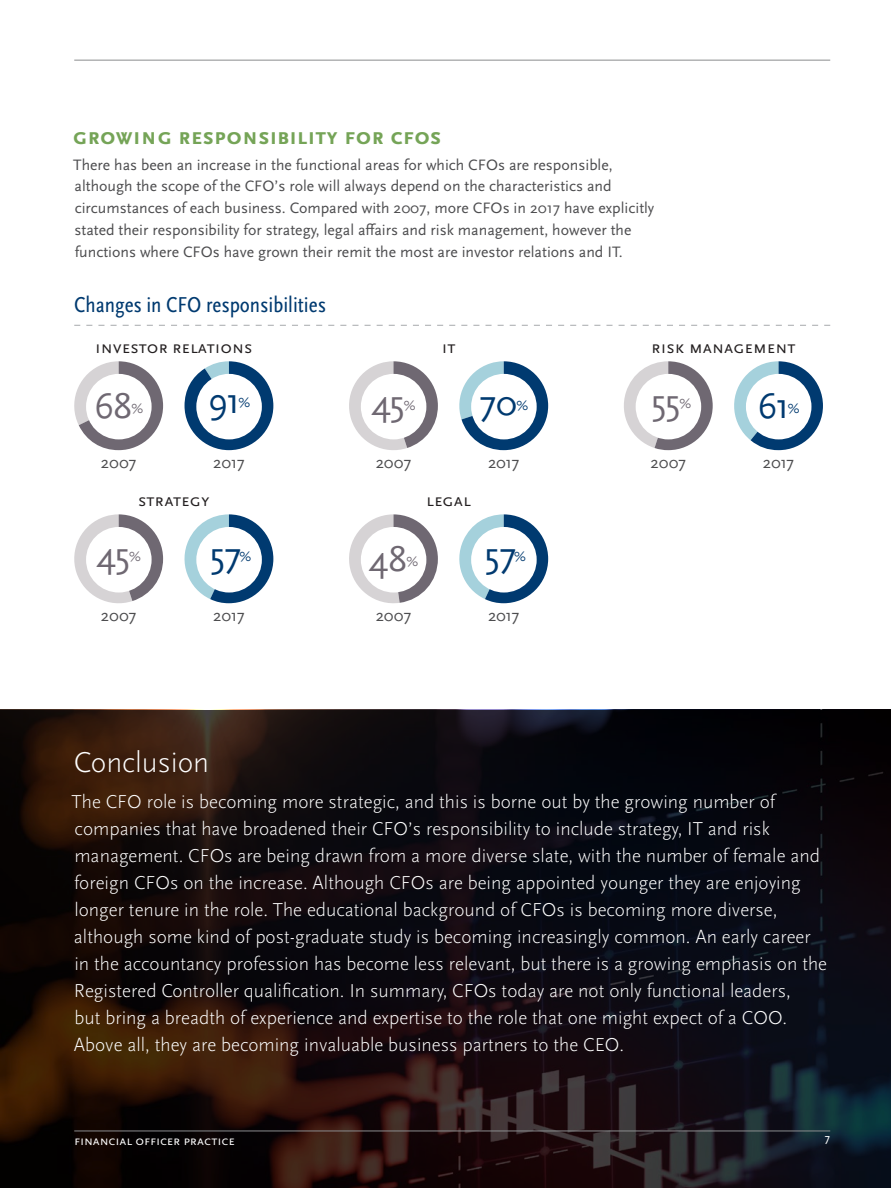
<style>
.page{position:relative;width:891px;height:1188px;background:#fff}
.page>*{position:absolute;margin:0;border:0;box-sizing:border-box;transform-origin:0 0}
.t1{font:37.2px "Scala Sans Pro";letter-spacing:-.01em;color:#6f6872}
.t2{font:37.2px "Scala Sans Pro";color:#003a70}
.Body_Header_2{font:300 30px "Scala Sans Pro";color:#fff}
.Body_Header_1{font:700 24px "Scala Sans Pro";letter-spacing:.01em;color:#75a457}
.Body_Header_2-2{font:condensed 22.5px "Scala Sans Pro";color:#003a70}
.Body_Text_-_No_Rag_1{font:300 19.5px/27px "Scala Sans Pro";color:#fff}
.Body_Header_2-3{font:18px "Scala Sans Pro";color:#231f20}
.t3{font:16.95px "Scala Sans Pro";letter-spacing:-.01em;color:#4d4d4f}
.Body_Text_-_No_Rag_1-2{font:15.75px/21.8px "Scala Sans Pro";color:#4d4d4f}
.t4{font:13.8px "Scala Sans Pro";color:#6f6872}
.t5{font:13.8px "Scala Sans Pro";color:#003a70}
.Page_Footer{font:13.5px "Scala Sans Pro";letter-spacing:-.01em;color:#fff}
.Page{font:12px "Scala Sans Pro";color:#fff}
</style>
<div class="page">
<svg style="left:0;top:710px;width:891px;height:478px;background:#150d0f"></svg>
<hr style="left:74px;top:1131px;width:756px;height:1px;background:#8a8c8e">
<hr style="left:74px;top:60px;width:756px;height:1px;background:#8a8c8e">
<svg style="left:74px;top:361px;width:89px;height:89px"></svg>
<div style="left:86px;top:374px;width:66px;height:65px;background:#fff;border-radius:50%"></div>
<svg style="left:185px;top:361px;width:88px;height:89px"></svg>
<div style="left:196px;top:374px;width:66px;height:65px;background:#fff;border-radius:50%"></div>
<svg style="left:349px;top:361px;width:89px;height:89px"></svg>
<div style="left:361px;top:374px;width:65px;height:65px;background:#fff;border-radius:50%"></div>
<svg style="left:459px;top:361px;width:89px;height:89px"></svg>
<div style="left:471px;top:374px;width:66px;height:65px;background:#fff;border-radius:50%"></div>
<svg style="left:624px;top:361px;width:89px;height:89px"></svg>
<div style="left:636px;top:374px;width:65px;height:65px;background:#fff;border-radius:50%"></div>
<svg style="left:734px;top:361px;width:89px;height:89px"></svg>
<div style="left:746px;top:374px;width:65px;height:65px;background:#fff;border-radius:50%"></div>
<svg style="left:74px;top:514px;width:89px;height:89px"></svg>
<div style="left:86px;top:527px;width:66px;height:66px;background:#fff;border-radius:50%"></div>
<svg style="left:185px;top:514px;width:88px;height:89px"></svg>
<div style="left:196px;top:527px;width:66px;height:66px;background:#fff;border-radius:50%"></div>
<svg style="left:349px;top:514px;width:89px;height:89px"></svg>
<div style="left:361px;top:527px;width:65px;height:66px;background:#fff;border-radius:50%"></div>
<svg style="left:459px;top:514px;width:89px;height:89px"></svg>
<div style="left:471px;top:527px;width:66px;height:66px;background:#fff;border-radius:50%"></div>
<svg style="left:74px;top:325px;width:756px;height:1px"></svg>
<p class="Body_Header_1" style="left:73px;top:122px;width:370px">Growi ng responsi bi lity for CFOs</p>
<p class="Body_Text_-_No_Rag_1-2" style="left:73px;top:154px;width:583px">There has been an increase in the functional areas for which CFOs are responsible, although the scope of the CFO’s role will always depend on the characteristics and circumstances of each business. Compared with 2007, more CFOs in 2017 have explicitly stated their responsibility for strategy, legal affairs and risk management, however the functions where CFOs have grown their remit the most are investor relations and IT.</p>
<p class="Body_Header_2-2" style="left:74px;top:292px;width:253px">Changes in CFO responsibilities</p>
<p class="Body_Header_2-3" style="left:95px;top:337px;width:159px">investor relations</p>
<p class="Body_Header_2-3" style="left:442px;top:337px;width:15px">it</p>
<p class="Body_Header_2-3" style="left:651px;top:337px;width:146px">risk management</p>
<p class="t1" style="left:94px;top:384px;width:40px">68</p>
<p class="t4" style="left:132px;top:400px;width:13px">%</p>
<p class="t2" style="left:208px;top:379px;width:35px">91</p>
<p class="t5" style="left:238px;top:395px;width:13px">%</p>
<p class="t1" style="left:371px;top:381px;width:35px">45</p>
<p class="t4" style="left:404px;top:397px;width:13px">%</p>
<p class="t2" style="left:479px;top:381px;width:39px">70</p>
<p class="t5" style="left:517px;top:397px;width:13px">%</p>
<p class="t1" style="left:651px;top:380px;width:31px">55</p>
<p class="t4" style="left:680px;top:396px;width:13px">%</p>
<p class="t2" style="left:758px;top:384px;width:34px">61</p>
<p class="t5" style="left:788px;top:400px;width:13px">%</p>
<p class="t3" style="left:101px;top:452px;width:37px">2007</p>
<p class="t3" style="left:213px;top:452px;width:33px">2017</p>
<p class="t3" style="left:376px;top:452px;width:37px">2007</p>
<p class="t3" style="left:488px;top:452px;width:33px">2017</p>
<p class="t3" style="left:650px;top:452px;width:37px">2007</p>
<p class="t3" style="left:763px;top:452px;width:33px">2017</p>
<p class="Body_Header_2-3" style="left:138px;top:490px;width:73px">strategy</p>
<p class="Body_Header_2-3" style="left:426px;top:490px;width:46px">legal</p>
<p class="t1" style="left:97px;top:533px;width:35px">45</p>
<p class="t4" style="left:129px;top:549px;width:13px">%</p>
<p class="t2" style="left:210px;top:533px;width:33px">57</p>
<p class="t5" style="left:239px;top:549px;width:13px">%</p>
<p class="t1" style="left:369px;top:537px;width:40px">48</p>
<p class="t4" style="left:406px;top:553px;width:13px">%</p>
<p class="t2" style="left:484px;top:533px;width:33px">57</p>
<p class="t5" style="left:514px;top:549px;width:13px">%</p>
<p class="t3" style="left:101px;top:605px;width:37px">2007</p>
<p class="t3" style="left:213px;top:605px;width:33px">2017</p>
<p class="t3" style="left:376px;top:605px;width:37px">2007</p>
<p class="t3" style="left:488px;top:605px;width:33px">2017</p>
<p class="Body_Header_2" style="left:74px;top:746px;width:137px">Conclusion</p>
<p class="Body_Text_-_No_Rag_1" style="left:72px;top:788px;width:757px">The CFO role is becoming more strategic, and this is borne out by the growing number of companies that have broadened their CFO’s responsibility to include strategy, IT and risk management. CFOs are being drawn from a more diverse slate, with the number of female and foreign CFOs on the increase. Although CFOs are being appointed younger they are enjoying longer tenure in the role. The educational background of CFOs is becoming more diverse, although some kind of post-graduate study is becoming increasingly common. An early career in the accountancy profession has become less relevant, but there is a growing emphasis on the Registered Controller qualification. In summary, CFOs today are not only functional leaders,<br>but bring a breadth of experience and expertise to the role that one might expect of a COO.<br>Above all, they are becoming invaluable business partners to the CEO.</p>
<p class="Page_Footer" style="left:74px;top:1133px;width:162px">financial officer practice</p>
<p class="Page" style="left:824px;top:1133px;width:7px">7</p>
</div>
